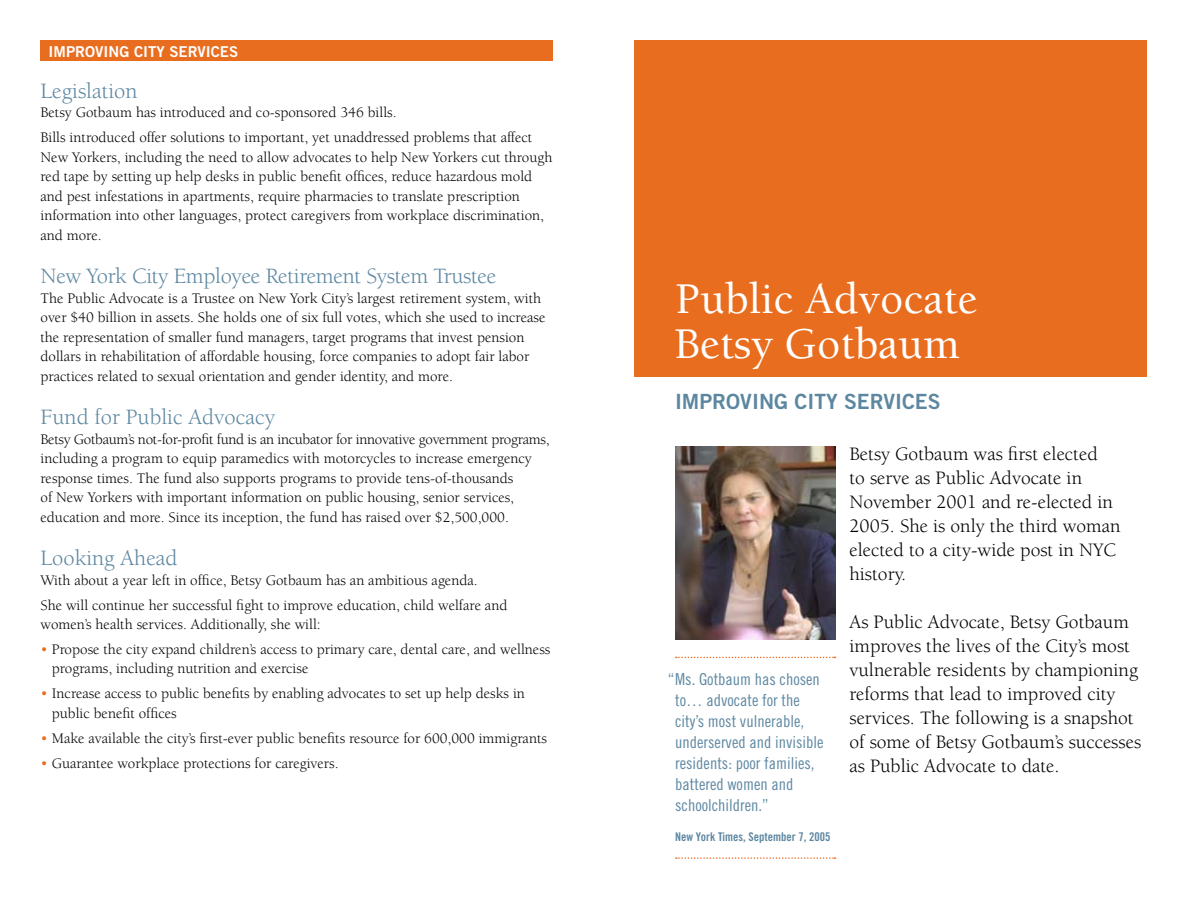
<style>
.page{position:relative;width:1188px;height:918px;background:#fff}
.page>*{position:absolute;margin:0;border:0;box-sizing:border-box;transform-origin:0 0}
.t1{font:500 45px/45px "Berkeley";color:#fff}
.t2{font:22.5px "Berkeley";color:#5d87a1}
.t3{font:21px "Trade Gothic Bold Two";color:#5d87a1}
.t4{font:19.5px/24px "Berkeley";color:#000}
.t5{font:16.5px/21px "Trade Gothic Cond Eighteen";color:#5d87a1}
.t6{font:15px/19.5px "Berkeley";color:#000}
.t7{font:15px "Trade Gothic Bold Two";color:#fff}
.t8{font:12px "Trade Gothic Bold Cond Twenty";color:#5d87a1}
.s1{color:#e96d1f}
</style>
<div class="page">
<svg style="left:676px;top:657px;width:160px;height:1px"></svg>
<svg style="left:676px;top:857px;width:160px;height:2px"></svg>
<div style="left:40px;top:40px;width:514px;height:21px;background:#e96d1f"></div>
<div style="left:634px;top:40px;width:514px;height:337px;background:#e96d1f"></div>
<img style="left:675px;top:446px;width:160px;height:193px">
<p class="t7" style="left:49px;top:42px;width:190px">IMPROVI NG CITY SERVICES</p>
<h2 class="t2" style="left:40px;top:79px;width:99px">Legislation</h2>
<p class="t6" style="left:40px;top:100px;width:493px;line-height:24.9px">Betsy Gotbaum has introduced and co-sponsored 346 bills.<br>Bills introduced offer solutions to important, yet unaddressed problems that affect</p>
<p class="t6" style="left:40px;top:148px;width:513px">New Yorkers, including the need to allow advocates to help New Yorkers cut through red tape by setting up help desks in public benefit offices, reduce hazardous mold and pest infestations in apartments, require pharmacies to translate prescription information into other languages, protect caregivers from workplace discrimination, and more.</p>
<h2 class="t2" style="left:40px;top:264px;width:457px">New York City Employee Retirement System Trustee</h2>
<p class="t6" style="left:40px;top:289px;width:506px">The Public Advocate is a Trustee on New York City’s largest retirement system, with over $40 billion in assets. She holds one of six full votes, which she used to increase the representation of smaller fund managers, target programs that invest pension dollars in rehabilitation of affordable housing, force companies to adopt fair labor practices related to sexual orientation and gender identity, and more.</p>
<h2 class="t2" style="left:40px;top:405px;width:236px">Fund for Public Advocacy</h2>
<p class="t6" style="left:40px;top:430px;width:511px">Betsy Gotbaum’s not-for-profit fund is an incubator for innovative government programs, including a program to equip paramedics with motorcycles to increase emergency response times. The fund also supports programs to provide tens-of-thousands<br>of New Yorkers with important information on public housing, senior services, education and more. Since its inception, the fund has raised over $2,500,000.</p>
<h2 class="t2" style="left:40px;top:546px;width:139px">Looking Ahead</h2>
<p class="t6" style="left:40px;top:568px;width:468px;line-height:24.9px">With about a year left in office, Betsy Gotbaum has an ambitious agenda.<br>She will continue her successful fight to improve education, child welfare and</p>
<p class="t6" style="left:40px;top:615px;width:282px">women’s health services. Additionally, she will:</p>
<p class="t6" style="left:52px;top:640px;width:500px;text-indent:-11px"><span class="s1">•</span> Propose the city expand children’s access to primary care, dental care, and wellness programs, including nutrition and exercise</p>
<p class="t6" style="left:52px;top:684px;width:475px;text-indent:-11px"><span class="s1">•</span> Increase access to public benefits by enabling advocates to set up help desks in public benefit offices</p>
<p class="t6" style="left:40px;top:729px;width:508px"><span class="s1">•</span> Make available the city’s first-ever public benefits resource for 600,000 immigrants</p>
<p class="t6" style="left:40px;top:754px;width:300px"><span class="s1">•</span> Guarantee workplace protections for caregivers.</p>
<h1 class="t1" style="left:675px;top:277px;width:304px">Public Advocate<br>Betsy Gotbaum</h1>
<h3 class="t3" style="left:675px;top:388px;width:265px">IMPROVI NG CITY SERVICES</h3>
<h3 class="t4" style="left:849px;top:442px;width:273px">Betsy Gotbaum was first elected<br>to serve as Public Advocate in<br>November 2001 and re-elected in<br>2005. She is only the third woman elected to a city-wide post in NYC history.</h3>
<p class="t4" style="left:849px;top:610px;width:293px">As Public Advocate, Betsy Gotbaum improves the lives of the City’s most vulnerable residents by championing reforms that lead to improved city services. The following is a snapshot of some of Betsy Gotbaum’s successes as Public Advocate to date.</p>
<p class="t5" style="left:675px;top:669px;width:150px;text-indent:-8px">“Ms. Gotbaum has chosen to… advocate for the city’s most vulnerable, underserved and invisible residents: poor families, battered women and schoolchildren.”</p>
<p class="t8" style="left:675px;top:830px;width:157px">New York Times, September 7, 2005</p>
</div>
